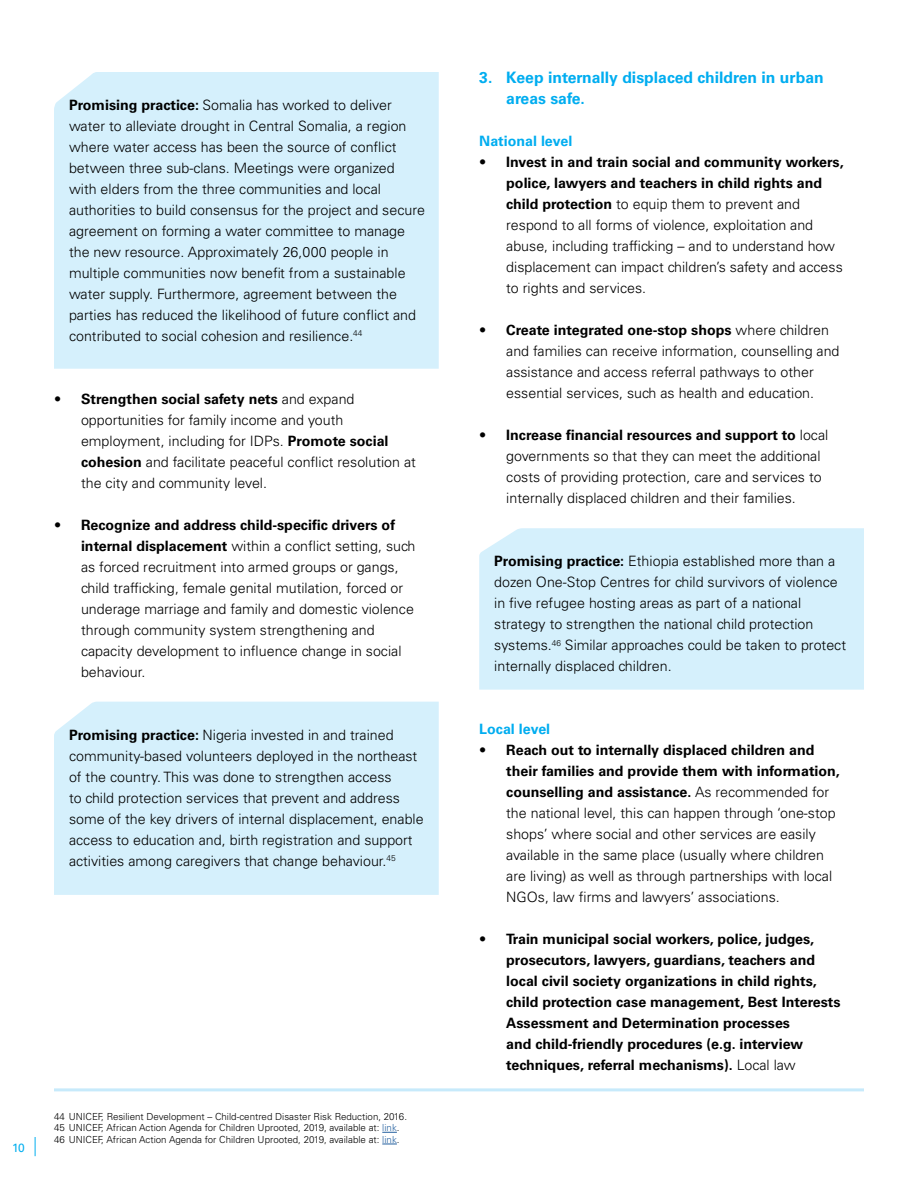
<style>
.page{position:relative;width:918px;height:1188px;background:#fff}
.page>*{position:absolute;margin:0;border:0;box-sizing:border-box;transform-origin:0 0}
.t1{font:700 15.75px/21px "Univers LT Std";color:#00adf0}
.t2{font:300 14.25px/21px "Univers LT Std";color:#000}
.t3{font:700 14.25px/21px "Univers LT Std";color:#000}
.t4{font:700 14.25px "Univers LT Std";color:#00adf0}
.t5{font:12px "Univers LT Std";color:#00aeef}
.t6{font:300 9.75px/11.7px "Univers LT Std";color:#000}
.s1{font-weight:700}
.s2{color:#215e9e}
.s3{font-weight:300}
</style>
<div class="page">
<svg style="left:35px;top:1137px;width:1px;height:19px"></svg>
<div style="left:54px;top:72px;width:385px;height:297px;background:#d5f0fc"></div>
<div style="left:54px;top:702px;width:385px;height:193px;background:#d5f0fc"></div>
<hr style="left:54px;top:1088px;width:810px;height:3px;background:#c7eafb">
<svg style="left:382px;top:1132px;width:15px;height:1px"></svg>
<svg style="left:382px;top:1144px;width:15px;height:1px"></svg>
<div style="left:479px;top:528px;width:385px;height:162px;background:#d5f0fc"></div>
<p class="t2" style="left:69px;top:95px;width:358px"><span class="s1">Promising practice:</span> Somalia has worked to deliver water to alleviate drought in Central Somalia, a region where water access has been the source of conflict between three sub-clans. Meetings were organized with elders from the three communities and local authorities to build consensus for the project and secure agreement on forming a water committee to manage the new resource. Approximately 26,000 people in multiple communities now benefit from a sustainable water supply. Furthermore, agreement between the parties has reduced the likelihood of future conflict and contributed to social cohesion and resilience.<sup>44</sup></p>
<p class="t2" style="left:81px;top:389px;width:336px;text-indent:-27px">• <span class="s1">Strengthen social safety nets</span> and expand opportunities for family income and youth employment, including for IDPs. <span class="s1">Promote social cohesion</span> and facilitate peaceful conflict resolution at the city and community level.</p>
<p class="t2" style="left:81px;top:515px;width:336px;text-indent:-27px">• <span class="s1">Recognize and address child-specific drivers of internal displacement</span> within a conflict setting, such as forced recruitment into armed groups or gangs, child trafficking, female genital mutilation, forced or underage marriage and family and domestic violence through community system strengthening and capacity development to influence change in social behaviour.</p>
<p class="t2" style="left:69px;top:725px;width:356px"><span class="s1">Promising practice:</span> Nigeria invested in and trained community-based volunteers deployed in the northeast of the country. This was done to strengthen access<br>to child protection services that prevent and address some of the key drivers of internal displacement, enable access to education and, birth registration and support activities among caregivers that change behaviour.<sup>45</sup></p>
<p class="t5" style="left:12px;top:1140px;width:14px">10</p>
<p class="t6" style="left:54px;top:1110px;width:355px">44 UNICEF, Resilient Development – Child-centred Disaster Risk Reduction, 2016.<br>45 UNICEF, African Action Agenda for Children Uprooted, 2019, available at: <span class="s2">link</span>.<br>46 UNICEF, African Action Agenda for Children Uprooted, 2019, available at: <span class="s2">link</span>.</p>
<p class="t1" style="left:506px;top:67px;width:319px;text-indent:-27px">3. Keep internally displaced children in urban areas safe.</p>
<p class="t4" style="left:479px;top:133px;width:95px">National level</p>
<p class="t2" style="left:506px;top:152px;width:339px;text-indent:-27px">• <span class="s1">Invest in and train social and community workers, police, lawyers and teachers in child rights and child protection</span> to equip them to prevent and respond to all forms of violence, exploitation and abuse, including trafficking – and to understand how displacement can impact children’s safety and access to rights and services.</p>
<p class="t2" style="left:506px;top:320px;width:335px;text-indent:-27px">• <span class="s1">Create integrated one-stop shops</span> where children and families can receive information, counselling and assistance and access referral pathways to other essential services, such as health and education.</p>
<p class="t2" style="left:506px;top:425px;width:324px;text-indent:-27px">• <span class="s1">Increase financial resources and support to</span> local governments so that they can meet the additional costs of providing protection, care and services to internally displaced children and their families.</p>
<p class="t2" style="left:494px;top:551px;width:353px"><span class="s1">Promising practice:</span> Ethiopia established more than a dozen One-Stop Centres for child survivors of violence in five refugee hosting areas as part of a national strategy to strengthen the national child protection systems.<sup>46</sup> Similar approaches could be taken to protect internally displaced children.</p>
<p class="t4" style="left:479px;top:721px;width:73px">Local level</p>
<p class="t2" style="left:506px;top:740px;width:335px;text-indent:-27px">• <span class="s1">Reach out to internally displaced children and their families and provide them with information, counselling and assistance.</span> As recommended for the national level, this can happen through ‘one-stop shops’ where social and other services are easily available in the same place (usually where children are living) as well as through partnerships with local NGOs, law firms and lawyers’ associations.</p>
<p class="t3" style="left:506px;top:929px;width:336px;text-indent:-27px"><span class="s3">•</span> Train municipal social workers, police, judges, prosecutors, lawyers, guardians, teachers and local civil society organizations in child rights, child protection case management, Best Interests Assessment and Determination processes<br>and child-friendly procedures (e.g. interview techniques, referral mechanisms). <span class="s3">Local law</span></p>
</div>
